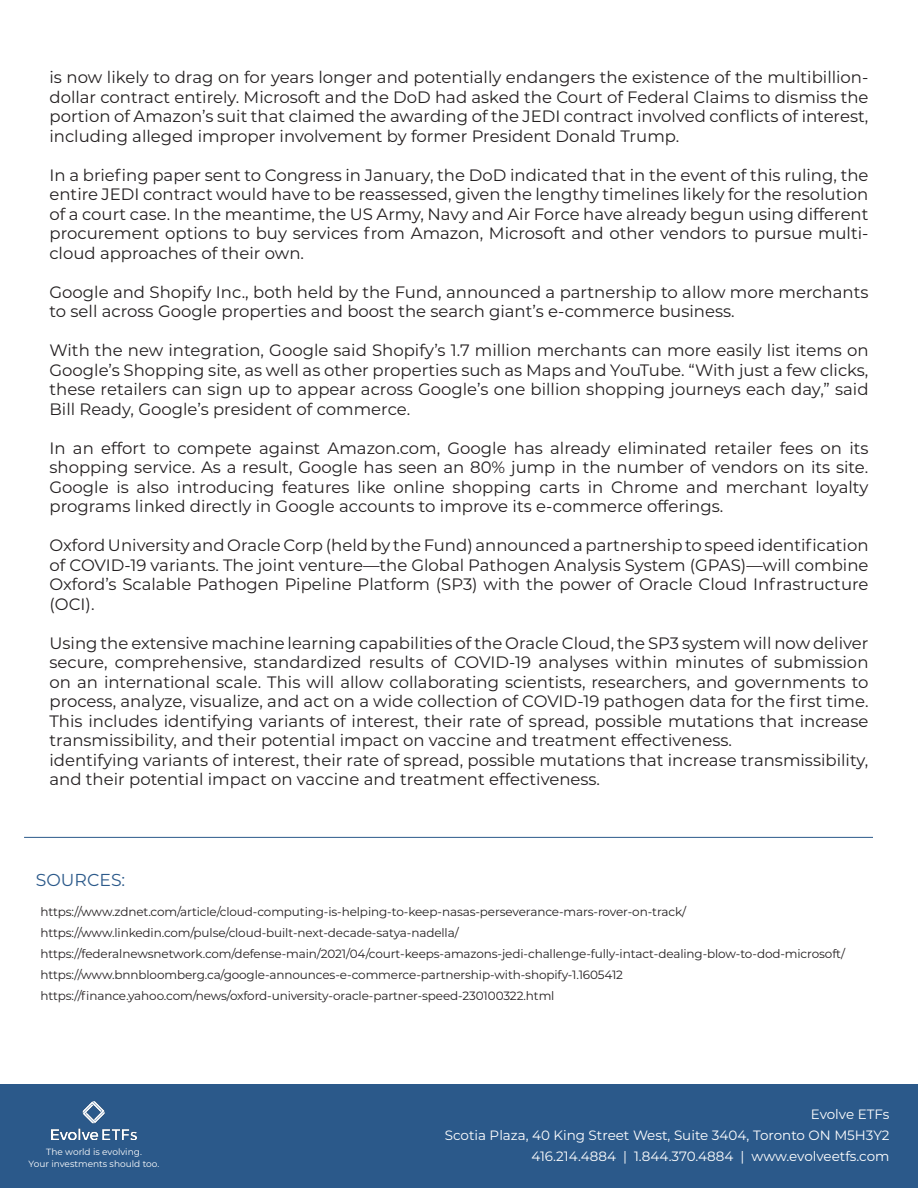
<style>
.page{position:relative;width:918px;height:1188px;background:#fff}
.page>*{position:absolute;margin:0;border:0;box-sizing:border-box;transform-origin:0 0}
.t1{font:17.25px "Montserrat";color:#2b598a}
.t2{font:16.5px/19.5px "Montserrat";color:#231f20;text-align:justify}
.t3{font:13.5px/21px "Montserrat";color:#fff;text-align:right}
.t4{font:12px "Montserrat";letter-spacing:-.01em;color:#231f20}
.t5{font:9px "Montserrat";color:#fff}
</style>
<div class="page">
<div style="left:0;top:1084px;width:918px;height:104px;background:#2b598a"></div>
<img style="left:52px;top:1102px;width:84px;height:38px">
<hr style="left:24px;top:837px;width:849px;height:1px;background:#2b598a">
<p class="t2" style="left:50px;top:67px;width:821px">is now likely to drag on for years longer and potentially endangers the existence of the multibillion&shy;dollar contract entirely. Microsoft and the DoD had asked the Court of Federal Claims to dismiss the portion of Amazon’s suit that claimed the awarding of the JEDI contract involved conflicts of interest, including alleged improper involvement by former President Donald Trump.</p>
<p class="t2" style="left:50px;top:165px;width:821px">In a briefing paper sent to Congress in January, the DoD indicated that in the event of this ruling, the entire JEDI contract would have to be reassessed, given the lengthy timelines likely for the resolution of a court case. In the meantime, the US Army, Navy and Air Force have already begun using different procurement options to buy services from Amazon, Microsoft and other vendors to pursue multi&shy;cloud approaches of their own.</p>
<p class="t2" style="left:50px;top:282px;width:820px">Google and Shopify Inc., both held by the Fund, announced a partnership to allow more merchants to sell across Google properties and boost the search giant’s e-commerce business.</p>
<p class="t2" style="left:50px;top:340px;width:821px">With the new integration, Google said Shopify’s 1.7 million merchants can more easily list items on Google’s Shopping site, as well as other properties such as Maps and YouTube. “With just a few clicks, these retailers can sign up to appear across Google’s one billion shopping journeys each day,” said Bill Ready, Google’s president of commerce.</p>
<p class="t2" style="left:50px;top:438px;width:821px">In an effort to compete against Amazon.com, Google has already eliminated retailer fees on its shopping service. As a result, Google has seen an 80% jump in the number of vendors on its site.<br>Google is also introducing features like online shopping carts in Chrome and merchant loyalty programs linked directly in Google accounts to improve its e-commerce offerings.</p>
<p class="t2" style="left:50px;top:535px;width:821px">Oxford University and Oracle Corp (held by the Fund) announced a partnership to speed identification of COVID-19 variants. The joint venture—the Global Pathogen Analysis System (GPAS)—will combine Oxford’s Scalable Pathogen Pipeline Platform (SP3) with the power of Oracle Cloud Infrastructure (OCI).</p>
<p class="t2" style="left:50px;top:633px;width:821px">Using the extensive machine learning capabilities of the Oracle Cloud, the SP3 system will now deliver secure, comprehensive, standardized results of COVID-19 analyses within minutes of submission on an international scale. This will allow collaborating scientists, researchers, and governments to process, analyze, visualize, and act on a wide collection of COVID-19 pathogen data for the first time.<br>This includes identifying variants of interest, their rate of spread, possible mutations that increase transmissibility, and their potential impact on vaccine and treatment effectiveness.</p>
<p class="t2" style="left:50px;top:750px;width:820px">identifying variants of interest, their rate of spread, possible mutations that increase transmissibility, and their potential impact on vaccine and treatment effectiveness.</p>
<p class="t1" style="left:36px;top:868px;width:91px">SOURCES:</p>
<p class="t4" style="left:41px;top:903px;width:647px">https://www.zdnet.com/article/cloud-computing-is-helping-to-keep-nasas-perseverance-mars-rover-on-track/</p>
<p class="t4" style="left:41px;top:924px;width:420px">https://www.linkedin.com/pulse/cloud-built-next-decade-satya-nadella/</p>
<p class="t4" style="left:41px;top:945px;width:806px">https://federalnewsnetwork.com/defense-main/2021/04/court-keeps-amazons-jedi-challenge-fully-intact-dealing-blow-to-dod-microsoft/</p>
<p class="t4" style="left:41px;top:966px;width:584px">https://www.bnnbloomberg.ca/google-announces-e-commerce-partnership-with-shopify-1.1605412</p>
<p class="t4" style="left:41px;top:987px;width:515px">https://finance.yahoo.com/news/oxford-university-oracle-partner-speed-230100322.html</p>
<p class="t5" style="left:46px;top:1145px;width:97px">The world is evolving.</p>
<p class="t5" style="left:29px;top:1157px;width:132px">Your investments should too.</p>
<p class="t3" style="left:811px;top:1103px;width:80px">Evolve ETFs</p>
<p class="t3" style="left:445px;top:1124px;width:446px">Scotia Plaza, 40 King Street West, Suite 3404, Toronto ON M5H3Y2<br>416.214.4884 | 1.844.370.4884 | www.evolveetfs.com</p>
</div>
